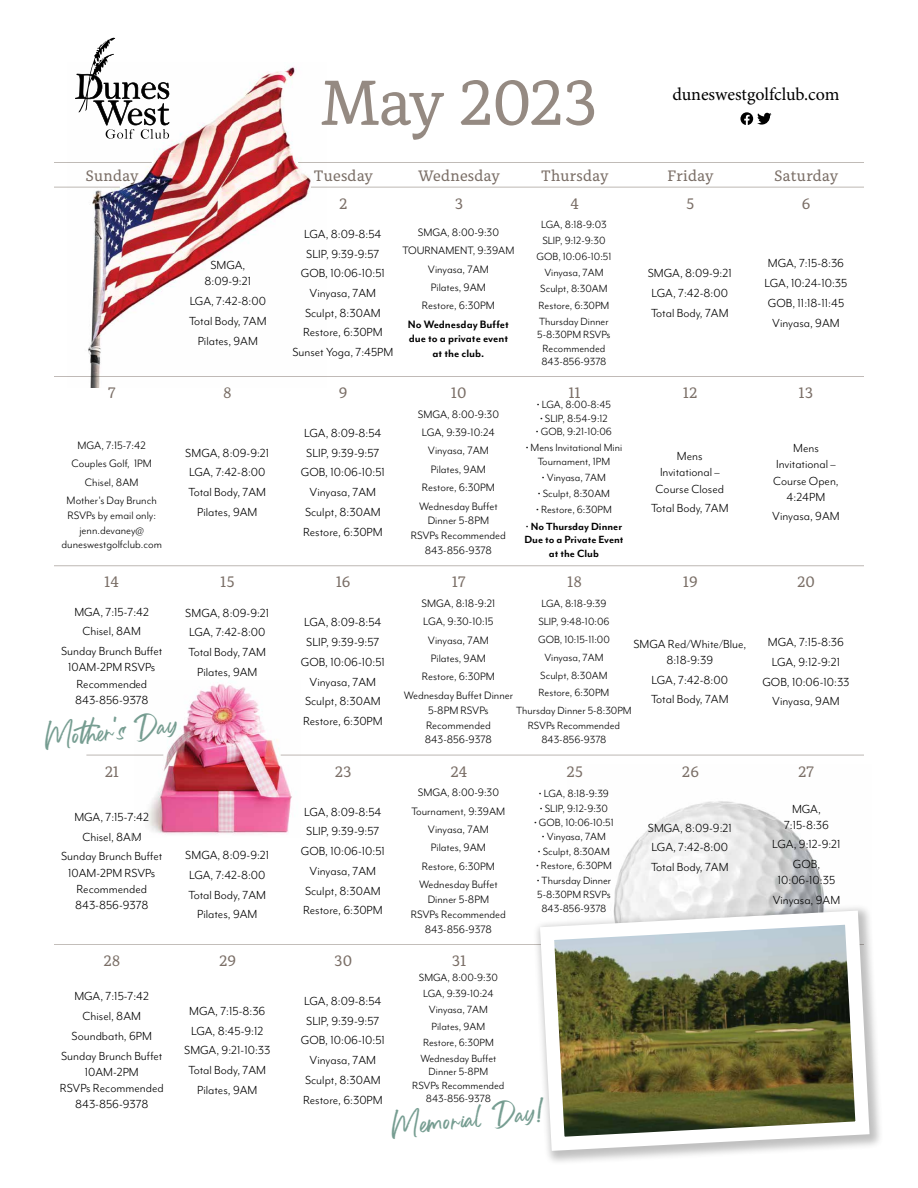
<style>
.page{position:relative;width:918px;height:1188px;background:#fff}
.page>*{position:absolute;margin:0;border:0;box-sizing:border-box;transform-origin:0 0}
.t1{font:63px "Alkes";letter-spacing:-.015em;color:#958a82}
.t2{font:18px "Costa Rica";color:#769d91}
.t3{font:18px "Minion Pro";letter-spacing:-.005em;color:#000}
.t4{font:15px "Alkes";letter-spacing:.02em;color:#7a6e66}
.t5{font:13.5px/19.6px "Mr Eaves Mod OT";color:#000;text-align:center}
.t6{font:12.3px/18.3px "Mr Eaves Mod OT";color:#000;text-align:center}
.t7{font:700 12.3px/14.9px "Mr Eaves Mod OT";color:#000;text-align:center}
.t8{font:12px/16.2px "Mr Eaves Mod OT";color:#000;text-align:center}
.t9{font:700 12px/13.5px "Mr Eaves Mod OT";color:#000;text-align:center}
.s1{font-weight:400}
</style>
<div class="page">
<hr style="left:54px;top:376px;width:810px;height:1px;background:#7a6e66">
<svg style="left:93px;top:38px;width:23px;height:25px"></svg>
<hr style="left:54px;top:566px;width:810px;height:1px;background:#7a6e66">
<img style="left:614px;top:801px;width:211px;height:102px">
<hr style="left:54px;top:162px;width:98px;height:1px;background:#7a6e66">
<hr style="left:54px;top:187px;width:66px;height:1px;background:#7a6e66">
<hr style="left:86px;top:755px;width:77px;height:1px;background:#7a6e66">
<hr style="left:54px;top:944px;width:558px;height:1px;background:#7a6e66">
<svg style="left:740px;top:112px;width:32px;height:13px"></svg>
<img style="left:134px;top:684px;width:167px;height:150px">
<hr style="left:281px;top:755px;width:583px;height:1px;background:#7a6e66">
<div style="left:532px;top:904px;width:352px;height:262px;background:#000;opacity:.25"></div>
<svg style="left:533px;top:903px;width:344px;height:255px"></svg>
<hr style="left:311px;top:187px;width:553px;height:1px;background:#7a6e66">
<hr style="left:298px;top:162px;width:566px;height:1px;background:#7a6e66">
<img style="left:68px;top:63px;width:258px;height:324px">
<h1 class="t1" style="left:320px;top:61px;width:279px">May 2023</h1>
<h2 class="t3" style="left:672px;top:82px;width:169px">duneswestgolfclub.com</h2>
<p class="t4" style="left:85px;top:166px;width:55px">Sunday</p>
<p class="t4" style="left:314px;top:166px;width:61px">Tuesday</p>
<p class="t4" style="left:418px;top:166px;width:83px">Wednesday</p>
<p class="t4" style="left:541px;top:166px;width:69px">Thursday</p>
<p class="t4" style="left:667px;top:166px;width:48px">Friday</p>
<p class="t4" style="left:774px;top:166px;width:66px">Saturday</p>
<p class="t5" style="left:205px;top:257px;width:48px;line-height:16.2px">SMGA,<br>8:09-9:21</p>
<p class="t5" style="left:189px;top:291px;width:79px">LGA, 7:42-8:00<br>Total Body, 7AM<br>Pilates, 9AM</p>
<p class="t4" style="left:339px;top:193px;width:10px">2</p>
<p class="t4" style="left:455px;top:193px;width:10px">3</p>
<p class="t4" style="left:570px;top:193px;width:10px">4</p>
<p class="t4" style="left:686px;top:193px;width:10px">5</p>
<p class="t4" style="left:802px;top:193px;width:10px">6</p>
<p class="t5" style="left:292px;top:224px;width:102px">LGA, 8:09-8:54<br>SLIP, 9:39-9:57<br>GOB, 10:06-10:51<br>Vinyasa, 7AM<br>Sculpt, 8:30AM<br>Restore, 6:30PM<br>Sunset Yoga, 7:45PM</p>
<p class="t6" style="left:402px;top:223px;width:114px">SMGA, 8:00-9:30<br>TOURNAMENT, 9:39AM<br>Vinyasa, 7AM<br>Pilates, 9AM<br>Restore, 6:30PM</p>
<p class="t7" style="left:408px;top:317px;width:103px">No Wednesday Buffet due to a private event at the club.</p>
<p class="t8" style="left:537px;top:216px;width:76px">LGA, 8:18-9:03<br>SLIP, 9:12-9:30<br>GOB, 10:06-10:51<br>Vinyasa, 7AM<br>Sculpt, 8:30AM<br>Restore, 6:30PM<br>Thursday Dinner</p>
<p class="t8" style="left:537px;top:328px;width:75px;line-height:13.5px">5-8:30PM RSVPs<br>Recommended<br>843-856-9378</p>
<p class="t5" style="left:648px;top:264px;width:86px;text-align:left">SMGA, 8:09-9:21<br>LGA, 7:42-8:00<br>Total Body, 7AM</p>
<p class="t5" style="left:765px;top:254px;width:84px">MGA, 7:15-8:36<br>LGA, 10:24-10:35<br>GOB, 11:18-11:45<br>Vinyasa, 9AM</p>
<p class="t4" style="left:108px;top:383px;width:9px">7</p>
<p class="t4" style="left:223px;top:383px;width:10px">8</p>
<p class="t4" style="left:339px;top:383px;width:10px">9</p>
<p class="t4" style="left:451px;top:383px;width:17px">10</p>
<p class="t4" style="left:569px;top:383px;width:13px">11</p>
<p class="t4" style="left:683px;top:383px;width:16px">12</p>
<p class="t4" style="left:799px;top:383px;width:16px">13</p>
<p class="t6" style="left:67px;top:436px;width:92px">MGA, 7:15-7:42<br>Couples Golf, 1PM<br>Chisel, 8AM<br>Mother's Day Brunch</p>
<p class="t6" style="left:62px;top:508px;width:102px;line-height:14.9px">RSVPs by email only: jenn.devaney@ duneswestgolfclub.com</p>
<p class="t5" style="left:185px;top:443px;width:86px">SMGA, 8:09-9:21<br>LGA, 7:42-8:00<br>Total Body, 7AM<br>Pilates, 9AM</p>
<p class="t5" style="left:301px;top:423px;width:86px">LGA, 8:09-8:54<br>SLIP, 9:39-9:57<br>GOB, 10:06-10:51<br>Vinyasa, 7AM<br>Sculpt, 8:30AM<br>Restore, 6:30PM</p>
<p class="t6" style="left:418px;top:405px;width:83px">SMGA, 8:00-9:30<br>LGA, 9:39-10:24<br>Vinyasa, 7AM<br>Pilates, 9AM<br>Restore, 6:30PM<br>Wednesday Buffet</p>
<p class="t6" style="left:411px;top:513px;width:97px;line-height:14.9px">Dinner 5-8PM<br>RSVPs Recommended<br>843-856-9378</p>
<p class="t8" style="left:537px;top:396px;width:76px">• LGA, 8:00-8:45</p>
<p class="t8" style="left:540px;top:410px;width:69px">• SLIP, 8:54-9:12</p>
<p class="t8" style="left:536px;top:423px;width:78px">• GOB, 9:21-10:06</p>
<p class="t8" style="left:526px;top:441px;width:98px;line-height:13.5px">• Mens Invitational Mini<br>Tournament, 1PM</p>
<p class="t8" style="left:542px;top:469px;width:65px">• Vinyasa, 7AM</p>
<p class="t8" style="left:538px;top:486px;width:74px">• Sculpt, 8:30AM</p>
<p class="t8" style="left:536px;top:502px;width:77px">• Restore, 6:30PM</p>
<p class="t9" style="left:524px;top:519px;width:101px"><span class="s1">•</span> No Thursday Dinner<br>Due to a Private Event at the Club</p>
<p class="t5" style="left:656px;top:448px;width:70px;line-height:16.2px">Mens<br>Invitational –<br>Course Closed</p>
<p class="t5" style="left:651px;top:499px;width:79px">Total Body, 7AM</p>
<p class="t5" style="left:773px;top:440px;width:67px;line-height:16.2px">Mens<br>Invitational –<br>Course Open,<br>4:24PM</p>
<p class="t5" style="left:772px;top:507px;width:69px">Vinyasa, 9AM</p>
<p class="t4" style="left:105px;top:572px;width:16px">14</p>
<p class="t4" style="left:220px;top:572px;width:16px">15</p>
<p class="t4" style="left:336px;top:572px;width:16px">16</p>
<p class="t4" style="left:452px;top:572px;width:15px">17</p>
<p class="t4" style="left:567px;top:572px;width:16px">18</p>
<p class="t4" style="left:683px;top:572px;width:16px">19</p>
<p class="t4" style="left:797px;top:572px;width:19px">20</p>
<p class="t5" style="left:61px;top:602px;width:103px">MGA, 7:15-7:42<br>Chisel, 8AM<br>Sunday Brunch Buffet</p>
<p class="t5" style="left:68px;top:659px;width:89px;line-height:16.2px">10AM-2PM RSVPs<br>Recommended<br>843-856-9378</p>
<p class="t5" style="left:185px;top:603px;width:86px">SMGA, 8:09-9:21<br>LGA, 7:42-8:00<br>Total Body, 7AM<br>Pilates, 9AM</p>
<h2 class="t2" style="left:44px;top:734px;width:136px;rotate:-6deg">Moth er's Day</h2>
<p class="t5" style="left:301px;top:613px;width:86px">LGA, 8:09-8:54<br>SLIP, 9:39-9:57<br>GOB, 10:06-10:51<br>Vinyasa, 7AM<br>Sculpt, 8:30AM<br>Restore, 6:30PM</p>
<p class="t6" style="left:404px;top:594px;width:111px">SMGA, 8:18-9:21<br>LGA, 9:30-10:15<br>Vinyasa, 7AM<br>Pilates, 9AM<br>Restore, 6:30PM<br>Wednesday Buffet Dinner</p>
<p class="t6" style="left:425px;top:703px;width:69px;line-height:14.9px;text-align:left">5-8PM RSVPs<br>Recommended<br>843-856-9378</p>
<p class="t8" style="left:516px;top:595px;width:117px;line-height:17.9px">LGA, 8:18-9:39<br>SLIP, 9:48-10:06<br>GOB, 10:15-11:00<br>Vinyasa, 7AM<br>Sculpt, 8:30AM<br>Restore, 6:30PM<br>Thursday Dinner 5-8:30PM</p>
<p class="t8" style="left:528px;top:718px;width:94px;line-height:14.4px">RSVPs Recommended<br>843-856-9378</p>
<p class="t5" style="left:633px;top:636px;width:114px;line-height:16.2px">SMGA Red/White/Blue,<br>8:18-9:39</p>
<p class="t5" style="left:651px;top:670px;width:79px;text-align:left">LGA, 7:42-8:00<br>Total Body, 7AM</p>
<p class="t5" style="left:762px;top:632px;width:89px">MGA, 7:15-8:36<br>LGA, 9:12-9:21<br>GOB, 10:06-10:33<br>Vinyasa, 9AM</p>
<p class="t4" style="left:105px;top:761px;width:16px">21</p>
<p class="t4" style="left:335px;top:761px;width:18px">23</p>
<p class="t4" style="left:450px;top:761px;width:19px">24</p>
<p class="t4" style="left:566px;top:761px;width:18px">25</p>
<p class="t4" style="left:682px;top:761px;width:19px">26</p>
<p class="t4" style="left:798px;top:761px;width:17px">27</p>
<p class="t5" style="left:61px;top:807px;width:103px">MGA, 7:15-7:42<br>Chisel, 8AM<br>Sunday Brunch Buffet</p>
<p class="t5" style="left:68px;top:865px;width:89px;line-height:16.2px">10AM-2PM RSVPs<br>Recommended<br>843-856-9378</p>
<p class="t5" style="left:185px;top:846px;width:86px">SMGA, 8:09-9:21<br>LGA, 7:42-8:00<br>Total Body, 7AM<br>Pilates, 9AM</p>
<p class="t5" style="left:301px;top:802px;width:86px">LGA, 8:09-8:54<br>SLIP, 9:39-9:57<br>GOB, 10:06-10:51<br>Vinyasa, 7AM<br>Sculpt, 8:30AM<br>Restore, 6:30PM</p>
<p class="t6" style="left:412px;top:784px;width:95px">SMGA, 8:00-9:30<br>Tournament, 9:39AM<br>Vinyasa, 7AM<br>Pilates, 9AM<br>Restore, 6:30PM<br>Wednesday Buffet</p>
<p class="t6" style="left:411px;top:892px;width:97px;line-height:14.9px">Dinner 5-8PM<br>RSVPs Recommended<br>843-856-9378</p>
<p class="t4" style="left:103px;top:951px;width:18px">28</p>
<p class="t4" style="left:219px;top:951px;width:19px">29</p>
<p class="t4" style="left:334px;top:951px;width:20px">30</p>
<p class="t4" style="left:452px;top:951px;width:16px">31</p>
<p class="t8" style="left:539px;top:786px;width:72px">• LGA, 8:18-9:39</p>
<p class="t8" style="left:540px;top:800px;width:69px">• SLIP, 9:12-9:30</p>
<p class="t8" style="left:534px;top:814px;width:81px">• GOB, 10:06-10:51</p>
<p class="t8" style="left:542px;top:829px;width:65px">• Vinyasa, 7AM</p>
<p class="t8" style="left:538px;top:843px;width:74px">• Sculpt, 8:30AM</p>
<p class="t8" style="left:536px;top:858px;width:77px">• Restore, 6:30PM</p>
<p class="t8" style="left:537px;top:873px;width:76px;line-height:14.4px">• Thursday Dinner<br>5-8:30PM RSVPs<br>843-856-9378</p>
<p class="t5" style="left:61px;top:987px;width:103px">MGA, 7:15-7:42<br>Chisel, 8AM<br>Soundbath, 6PM<br>Sunday Brunch Buffet</p>
<p class="t5" style="left:60px;top:1064px;width:105px;line-height:16.2px">10AM-2PM<br>RSVPs Recommended<br>843-856-9378</p>
<p class="t5" style="left:184px;top:1001px;width:88px">MGA, 7:15-8:36<br>LGA, 8:45-9:12<br>SMGA, 9:21-10:33<br>Total Body, 7AM<br>Pilates, 9AM</p>
<p class="t8" style="left:419px;top:969px;width:80px">SMGA, 8:00-9:30<br>LGA, 9:39-10:24<br>Vinyasa, 7AM<br>Pilates, 9AM<br>Restore, 6:30PM<br>Wednesday Buffet</p>
<p class="t8" style="left:412px;top:1065px;width:94px;line-height:13.5px">Dinner 5-8PM<br>RSVPs Recommended<br>843-856-9378</p>
<p class="t5" style="left:301px;top:991px;width:86px">LGA, 8:09-8:54<br>SLIP, 9:39-9:57<br>GOB, 10:06-10:51<br>Vinyasa, 7AM<br>Sculpt, 8:30AM<br>Restore, 6:30PM</p>
<h2 class="t2" style="left:391px;top:1122px;width:157px;rotate:-6deg">Memorial Day!</h2>
<p class="t5" style="left:648px;top:818px;width:86px;text-align:left">SMGA, 8:09-9:21<br>LGA, 7:42-8:00<br>Total Body, 7AM</p>
<p class="t5" style="left:784px;top:801px;width:46px;line-height:16.2px">MGA,<br>7:15-8:36</p>
<p class="t5" style="left:772px;top:835px;width:70px">LGA, 9:12-9:21<br>GOB,</p>
<p class="t5" style="left:773px;top:871px;width:69px">10:06-10:35<br>Vinyasa, 9AM</p>
</div>
